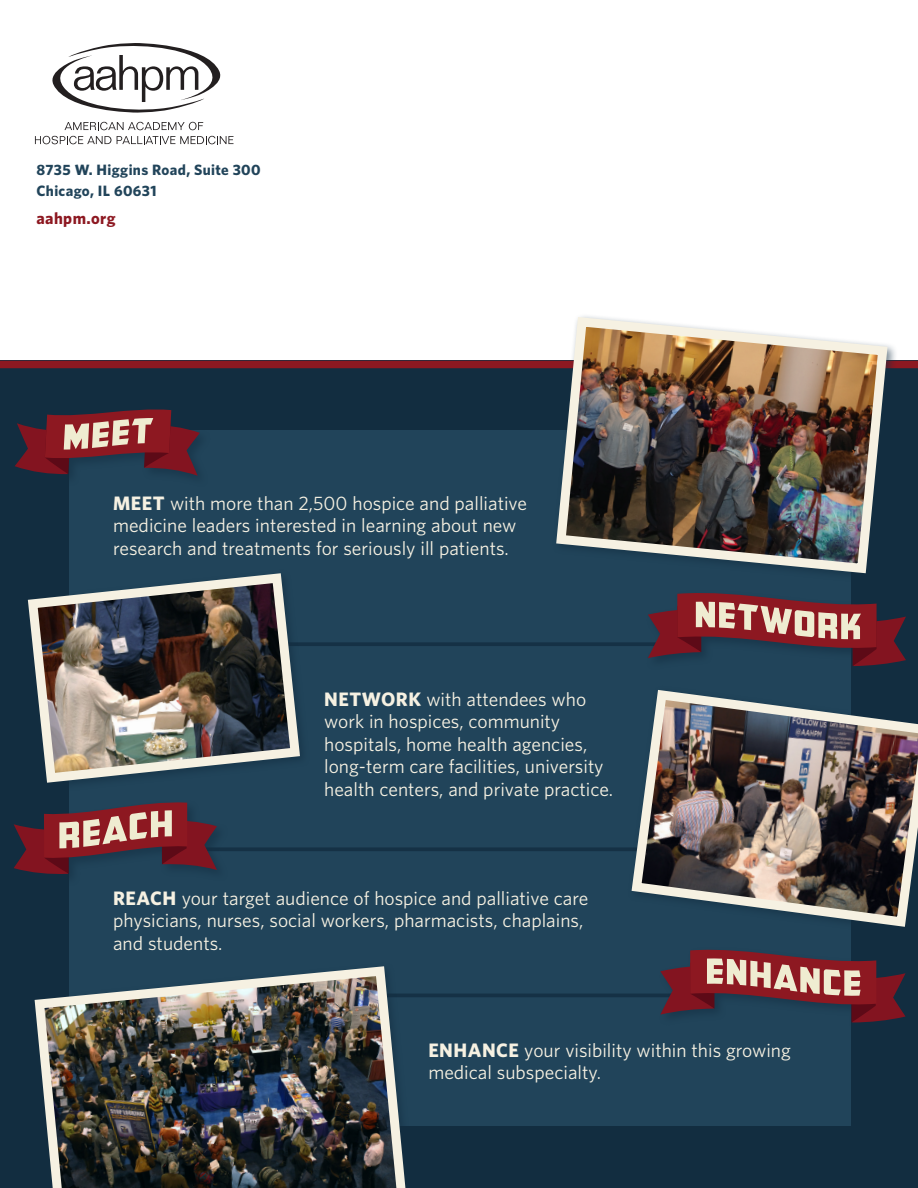
<style>
.page{position:relative;width:918px;height:1188px;background:#fff}
.page>*{position:absolute;margin:0;border:0;box-sizing:border-box;transform-origin:0 0}
.Body_text_no_indent{font:19.5px/22.5px "Whitney";color:#f6f1e2}
.Table_Subhead{font:700 16.5px "Whitney";letter-spacing:.025em;color:#8d1821}
.t1{font:700 15px "Whitney";letter-spacing:.025em;color:#21445a}
.s1{font-weight:700}
</style>
<div class="page">
<div style="left:0;top:361px;width:918px;height:827px;background:#122d40"></div>
<div style="left:69px;top:430px;width:782px;height:695px;background:#21445a"></div>
<svg style="left:52px;top:43px;width:169px;height:70px"></svg>
<svg style="left:65px;top:122px;width:138px;height:8px"></svg>
<svg style="left:35px;top:136px;width:76px;height:8px"></svg>
<svg style="left:117px;top:136px;width:117px;height:8px"></svg>
<hr style="left:257px;top:642px;width:432px;height:4px;background:#122d40">
<div style="left:646px;top:590px;width:272px;height:88px;background:#122d40;opacity:.56"></div>
<svg style="left:648px;top:590px;width:258px;height:76px"></svg>
<hr style="left:194px;top:847px;width:672px;height:4px;background:#122d40">
<div style="left:12px;top:799px;width:217px;height:87px;background:#122d40;opacity:.5"></div>
<svg style="left:14px;top:800px;width:203px;height:74px"></svg>
<hr style="left:239px;top:994px;width:450px;height:3px;background:#122d40">
<div style="left:658px;top:947px;width:259px;height:88px;background:#122d40;opacity:.51"></div>
<svg style="left:660px;top:947px;width:246px;height:76px"></svg>
<div style="left:24px;top:569px;width:286px;height:224px;background:#122d40;opacity:.57"></div>
<img style="left:24px;top:569px;width:281px;height:219px">
<img style="left:627px;top:690px;width:291px;height:237px">
<img style="left:34px;top:966px;width:379px;height:222px">
<div style="left:0;top:361px;width:918px;height:7px;background:#8d1821"></div>
<div style="left:552px;top:313px;width:346px;height:270px;background:#122d40;opacity:.57"></div>
<img style="left:551px;top:313px;width:341px;height:265px">
<div style="left:13px;top:406px;width:198px;height:81px;background:#122d40;opacity:.5"></div>
<svg style="left:15px;top:407px;width:185px;height:69px"></svg>
<p class="t1" style="left:36px;top:161px;width:226px">8735 W. Higgins Road, Suite 300</p>
<p class="t1" style="left:36px;top:182px;width:122px">Chicago, IL 60631</p>
<p class="Table_Subhead" style="left:36px;top:209px;width:81px">aahpm.org</p>
<p class="Body_text_no_indent" style="left:113px;top:491px;width:416px"><span class="s1">MEET</span> with more than 2,500 hospice and palliative medicine leaders interested in learning about new research and treatments for seriously ill patients.</p>
<p class="Body_text_no_indent" style="left:324px;top:687px;width:291px"><span class="s1">NETWORK</span> with attendees who work in hospices, community hospitals, home health agencies, long-term care facilities, university health centers, and private practice.</p>
<p class="Body_text_no_indent" style="left:113px;top:886px;width:477px"><span class="s1">REACH</span> your target audience of hospice and palliative care physicians, nurses, social workers, pharmacists, chaplains, and students.</p>
<p class="Body_text_no_indent" style="left:428px;top:1038px;width:364px"><span class="s1">ENHANCE</span> your visibility within this growing medical subspecialty.</p>
</div>
